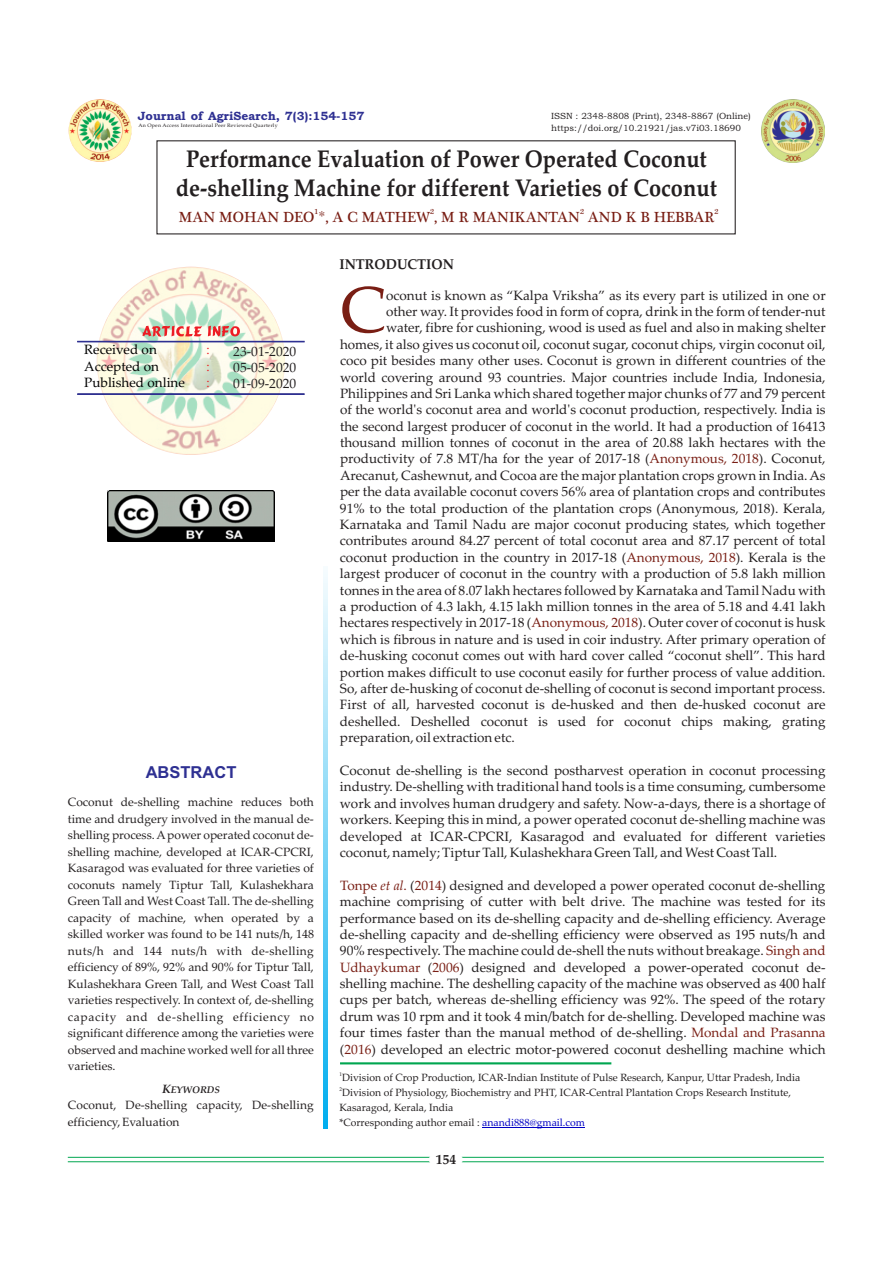
<style>
.page{position:relative;width:893px;height:1263px;background:#fff}
.page>*{position:absolute;margin:0;border:0;box-sizing:border-box;transform-origin:0 0}
.t1{font:64.95px "Palatino Linotype";color:#791e14}
.t2{font:700 24px/29.1px "Palatino Linotype";color:#231f20;text-align:center;scale:.91 1}
.t3{font:700 16.5px "Arial";color:#2e3092}
.t4{font:15px "Plantagenet Cherokee";color:#791e14}
.t5{font:700 14.1px "Palatino Linotype";color:#231f20;scale:.96 1}
.t6{font:13.65px/16.5px "Times New Roman";color:#ed1c24;text-align:justify}
.t7{font:13.5px/16.4px "Palatino Linotype";color:#231f20;text-align:justify}
.t8{font:13.5px/16.4px "Palatino Linotype";color:#000}
.t9{font:700 13.5px "Palatino Linotype";color:#231f20}
.t10{font:13.5px "Palatino Linotype";color:#212121}
.t11{font:12px/16.5px "Palatino Linotype";color:#231f20;text-align:justify}
.t12{font:700 12px "Bookman Old Style";color:#2e3092}
.t13{font:10.5px/15.1px "Palatino Linotype";color:#231f20}
.t14{font:italic 700 9.6px "Palatino Linotype";color:#231f20}
.t15{font:9px/12px "Bookman Old Style";color:#231f20}
.t16{font:7.5px "Plantagenet Cherokee";color:#791e14}
.t17{font:5.25px "Palatino Linotype";color:#231f20}
.t18{font:4.95px "Palatino Linotype";letter-spacing:.03em;color:#231f20;scale:1.08 1}
.s1{font-size:12px}
.s2{color:#212121}
.s3{color:#791e14}
.s4{font-style:italic;color:#791e14}
.s5{color:#0000c4}
</style>
<div class="page">
<hr style="left:482px;top:1127px;width:103px;height:1px;background:#0000c4">
<hr style="left:340px;top:1062px;width:271px;height:2px;background:#00a650">
<svg style="left:324px;top:572px;width:4px;height:557px;background:#7ad4f6"></svg>
<hr style="left:68px;top:1157px;width:756px;height:1px;background:#00a650">
<hr style="left:68px;top:1161px;width:756px;height:1px;background:#00a650">
<div style="left:429px;top:1155px;width:34px;height:9px;background:#fff;border:1px solid #fff;border-radius:4px"></div>
<img style="left:761px;top:99px;width:64px;height:64px;border-radius:50%">
<img style="left:69px;top:99px;width:62px;height:63px;border-radius:50%">
<img style="left:108px;top:490px;width:167px;height:51px">
<img style="left:97px;top:267px;width:188px;height:188px;border-radius:50%">
<svg style="left:77px;top:326px;width:228px;height:17px"></svg>
<svg style="left:77px;top:393px;width:228px;height:2px"></svg>
<p class="t12" style="left:138px;top:112px;width:228px">Journal of AgriSearch, 7(3):154-157</p>
<p class="t15" style="left:551px;top:111px;width:201px">ISSN : 2348-8808 (Print), 2348-8867 (Online) https://doi.org/10.21921/jas.v7i03.18690</p>
<p class="t18" style="left:139px;top:123px;width:130px">An Open Access International Peer Reviewed Quarterly</p>
<h2 class="t2" style="left:176px;top:147px;width:596px">Performance Evaluation of Power Operated Coconut de-shelling Machine for different Varieties of Coconut</h2>
<p class="t16" style="left:315px;top:209px;width:5px">1</p>
<p class="t16" style="left:430px;top:209px;width:5px">2</p>
<p class="t16" style="left:580px;top:209px;width:5px">2</p>
<p class="t16" style="left:714px;top:209px;width:5px">2</p>
<p class="t4" style="left:179px;top:211px;width:537px">MAN MOHAN DEO *, A C MATHEW , M R MANIKANTAN AND K B HEBBAR</p>
<p class="t8" style="left:84px;top:343px;width:102px">Received on<br>Accepted on<br>Published online</p>
<p class="t7" style="left:233px;top:344px;width:64px">23-01-2020<br>05-05-2020<br>01-09-2020</p>
<p class="t6" style="left:206px;top:343px;width:5px">: : :</p>
<p class="t3" style="left:146px;top:765px;width:92px">ABSTRACT</p>
<p class="t11" style="left:68px;top:795px;width:248px">Coconut de-shelling machine reduces both time and drudgery involved in the manual de&shy;shelling process. Apower operated coconut de&shy;shelling machine, developed at ICAR-CPCRI, Kasaragod was evaluated for three varieties of coconuts namely Tiptur Tall, Kulashekhara Green Tall and West Coast Tall. The de-shelling capacity of machine, when operated by a skilled worker was found to be 141 nuts/h, 148 nuts/h and 144 nuts/h with de-shelling efficiency of 89%, 92% and 90% for Tiptur Tall, Kulashekhara Green Tall, and West Coast Tall varieties respectively. In context of, de-shelling capacity and de-shelling efficiency no significant difference among the varieties were observed and machine worked well for all three varieties.</p>
<p class="t14" style="left:162px;top:1086px;width:59px"><span class="s1">K</span>EYWORDS</p>
<p class="t11" style="left:68px;top:1098px;width:247px">Coconut, De-shelling capacity, De-shelling efficiency, Evaluation</p>
<p class="t5" style="left:339px;top:259px;width:121px">INTRODUCTION</p>
<h1 class="t1" style="left:340px;top:284px;width:48px">C</h1>
<p class="t7" style="left:340px;top:288px;width:487px;text-align:right">oconut is known as “Kalpa Vriksha” as its every part is utilized in one or<br>other way. It provides food in form of copra, drink in the form of tender-nut<br>water, fibre for cushioning, wood is used as fuel and also in making shelter<br>homes, it also gives us coconut oil, coconut sugar, coconut chips, virgin coconut oil, coco pit besides many other uses. Coconut is grown in different countries of the world covering around 93 countries. Major countries include India, Indonesia, Philippines and Sri Lanka which shared together major chunks of 77 and 79 percent of the world's coconut area and world's coconut production, respectively. India is the second largest producer of coconut in the world. It had a production of 16413 thousand million tonnes of coconut in the area of 20.88 lakh hectares with the</p>
<p class="t7" style="left:340px;top:469px;width:487px">Arecanut, Cashewnut, and Cocoa are the major plantation crops grown in India. As per the data available coconut covers 56% area of plantation crops and contributes 91% to the total production of the plantation crops (Anonymous, 2018). Kerala, Karnataka and Tamil Nadu are major coconut producing states, which together contributes around 84.27 percent of total coconut area and 87.17 percent of total</p>
<p class="t7" style="left:340px;top:567px;width:487px">largest producer of coconut in the country with a production of 5.8 lakh million tonnes in the area of 8.07 lakh hectares followed by Karnataka and Tamil Nadu with a production of 4.3 lakh, 4.15 lakh million tonnes in the area of 5.18 and 4.41 lakh</p>
<p class="t7" style="left:340px;top:633px;width:487px">which is fibrous in nature and is used in coir industry. After primary operation of de-husking coconut comes out with hard cover called “coconut shell”. This hard portion makes difficult to use coconut easily for further process of value addition.<br>So, after de-husking of coconut de-shelling of coconut is second important process.<br>First of all, harvested coconut is de-husked and then de-husked coconut are deshelled. Deshelled coconut is used for coconut chips making, grating preparation, oil extraction etc.</p>
<p class="t7" style="left:340px;top:764px;width:487px"><span class="s2">Coconut de-shelling is the second</span> postharvest operation in coconut processing industry De-shelling with traditional hand tools a time consuming, cumbersome work and involves human drudgery and safety. Now-a-days, there is a shortage of workers. Keeping this in mind, a power operated coconut de-shelling machine was developed at ICAR-CPCRI, Kasaragod and evaluated for different varieties coconut, namely;<span class="s2">Tiptur Tall, Kulashekhara Green Tall, and West Coast Tall.</span></p>
<p class="t7" style="left:340px;top:878px;width:487px;text-align:left;text-indent:70px">(<br>machine comprising of cutter with belt drive. The machine was tested for its performance based on its de-shelling capacity and de-shelling efficiency. Average de-shelling capacity and de-shelling efficiency were observed as 195 nuts/h and</p>
<p class="t7" style="left:340px;top:960px;width:487px;text-align:left;text-indent:88px">(<br>shelling machine. The deshelling capacity of the machine was observed as 400 half cups per batch, whereas de-shelling efficiency was 92%. The speed of the rotary drum was 10 rpm and it took 4 min/batch for de-shelling. Developed machine was</p>
<p class="t7" style="left:340px;top:452px;width:487px">productivity of 7.8 MT/ha for the year of 2017-18 (<span class="s3">Anonymous, 2018</span>). Coconut,</p>
<p class="t7" style="left:340px;top:551px;width:487px">coconut production in the country in 2017-18 (<span class="s3">Anonymous, 2018</span>). Kerala is the</p>
<p class="t7" style="left:340px;top:616px;width:487px">hectares respectively in 2017-18 (<span class="s3">Anonymous, 2018</span>). Outer cover of coconut is husk</p>
<p class="t10" style="left:390px;top:781px;width:5px">.</p>
<p class="t10" style="left:626px;top:781px;width:11px">is</p>
<p class="t7" style="left:340px;top:878px;width:487px"><span class="s3">Tonpe</span> <span class="s4">et al</span><span class="s3">. 2014</span>) designed and developed a power operated coconut de-shelling</p>
<p class="t7" style="left:340px;top:944px;width:487px">90% respectively. The machine could de-shell the nuts without breakage. <span class="s3">Singh and<br>Udhaykumar 2006</span>) designed and developed a power-operated coconut de-</p>
<p class="t7" style="left:340px;top:1026px;width:487px">four times faster than the manual method of de-shelling. <span class="s3">Mondal and Prasanna </span>(<span class="s3">2016</span>) developed an electric motor-powered coconut deshelling machine which</p>
<p class="t17" style="left:339px;top:1072px;width:4px">1</p>
<p class="t13" style="left:342px;top:1071px;width:460px">Division of Crop Production, ICAR-Indian Institute of Pulse Research, Kanpur, Uttar Pradesh, India</p>
<p class="t17" style="left:339px;top:1087px;width:4px">2</p>
<p class="t13" style="left:339px;top:1086px;width:453px">Division of Physiology, Biochemistry and PHT, ICAR-Central Plantation Crops Research Institute,<br>Kasaragod, Kerala, India<br>*Corresponding author email : <span class="s5">anandi888@gmail.com</span></p>
<p class="t9" style="left:436px;top:1154px;width:22px">154</p>
</div>
